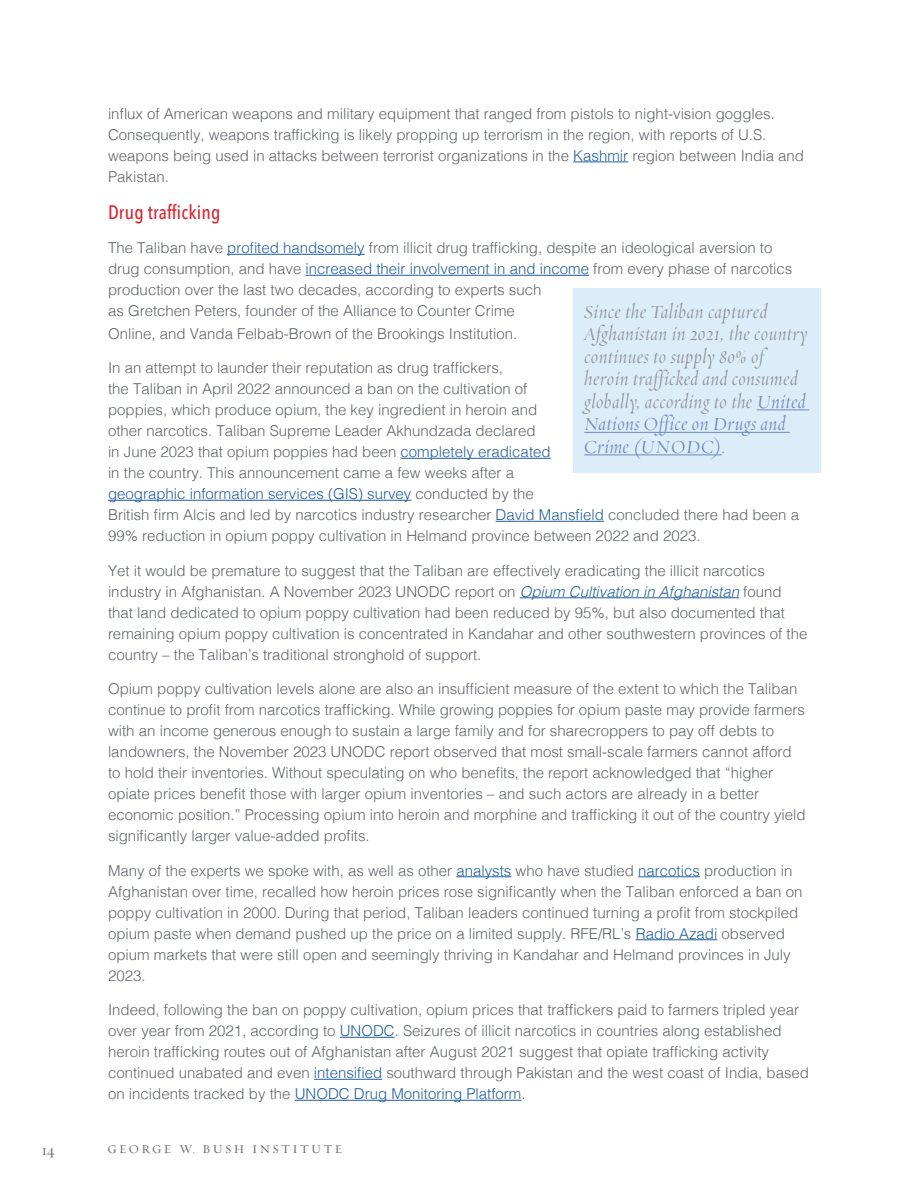
<style>
.page{position:relative;width:918px;height:1188px;background:#fff}
.page>*{position:absolute;margin:0;border:0;box-sizing:border-box;transform-origin:0 0}
.t1{font:italic 21px/22.5px "Requiem Fine";letter-spacing:.02em;color:#93969c}
.t2{font:500 19.5px "Avenir Next Condensed";letter-spacing:.01em;color:#d92632}
.t3{font:300 15px/21px "Helvetica";color:#5f636a}
.t4{font:15px "Requiem Display";color:#5f636a}
.t5{font:12px "Requiem Text";letter-spacing:.2em;color:#5f636a}
.s1{color:#215e9e}
.s2{font-style:italic;color:#215e9e}
.s3{color:#748cbd}
</style>
<div class="page">
<hr style="left:573px;top:162px;width:55px;height:1px;background:#215e9e">
<hr style="left:227px;top:254px;width:138px;height:1px;background:#215e9e">
<hr style="left:306px;top:275px;width:283px;height:1px;background:#215e9e">
<hr style="left:401px;top:458px;width:150px;height:1px;background:#215e9e">
<hr style="left:108px;top:500px;width:303px;height:1px;background:#215e9e">
<hr style="left:496px;top:521px;width:108px;height:1px;background:#215e9e">
<hr style="left:520px;top:597px;width:219px;height:1px;background:#215e9e">
<hr style="left:456px;top:876px;width:55px;height:1px;background:#215e9e">
<hr style="left:638px;top:876px;width:62px;height:1px;background:#215e9e">
<hr style="left:636px;top:939px;width:81px;height:1px;background:#215e9e">
<hr style="left:340px;top:1037px;width:55px;height:1px;background:#215e9e">
<hr style="left:314px;top:1079px;width:68px;height:1px;background:#215e9e">
<hr style="left:295px;top:1100px;width:226px;height:1px;background:#215e9e">
<div style="left:573px;top:288px;width:248px;height:185px;background:#dbedf8"></div>
<hr style="left:757px;top:409px;width:52px;height:1px;background:#748cbd">
<hr style="left:584px;top:432px;width:206px;height:1px;background:#748cbd">
<hr style="left:584px;top:454px;width:138px;height:1px;background:#748cbd">
<p class="t3" style="left:108px;top:102px;width:698px">influx of American weapons and military equipment that ranged from pistols to night-vision goggles.<br>Consequently, weapons trafficking is likely propping up terrorism in the region, with reports of U.S. weapons being used in attacks between terrorist organizations in the <span class="s1">Kashmir</span> region between India and Pakistan.</p>
<h2 class="t2" style="left:108px;top:200px;width:114px">Drug trafficking</h2>
<p class="t3" style="left:108px;top:236px;width:686px">The Taliban have <span class="s1">profited handsomely</span> from illicit drug trafficking, despite an ideological aversion to drug consumption, and have <span class="s1">increased their involvement in and income</span> from every phase of narcotics production over the last two decades, according to experts such<br>as Gretchen Peters, founder of the Alliance to Counter Crime</p>
<p class="t3" style="left:108px;top:322px;width:411px">Online, and Vanda Felbab-Brown of the Brookings Institution.</p>
<p class="t3" style="left:108px;top:356px;width:693px">In an attempt to launder their reputation as drug traffickers,<br>the Taliban in April 2022 announced a ban on the cultivation of<br>poppies, which produce opium, the key ingredient in heroin and<br>other narcotics. Taliban Supreme Leader Akhundzada declared<br>in June 2023 that opium poppies had been <span class="s1">completely eradicated<br></span>in the country. This announcement came a few weeks after a<br><span class="s1">geographic information services (GIS) survey</span> conducted by the<br>British firm Alcis and led by narcotics industry researcher <span class="s1">David Mansfield</span> concluded there had been a 99% reduction in opium poppy cultivation in Helmand province between 2022 and 2023.</p>
<p class="t3" style="left:108px;top:559px;width:701px">Yet it would be premature to suggest that the Taliban are effectively eradicating the illicit narcotics industry in Afghanistan. A November 2023 UNODC report on <span class="s2">Opium Cultivation in Afghanistan</span> found that land dedicated to opium poppy cultivation had been reduced by 95%, but also documented that remaining opium poppy cultivation is concentrated in Kandahar and other southwestern provinces of the country – the Taliban’s traditional stronghold of support.</p>
<p class="t3" style="left:108px;top:677px;width:699px">Opium poppy cultivation levels alone are also an insufficient measure of the extent to which the Taliban continue to profit from narcotics trafficking. While growing poppies for opium paste may provide farmers with an income generous enough to sustain a large family and for sharecroppers to pay off debts to landowners, the November 2023 UNODC report observed that most small-scale farmers cannot afford to hold their inventories. Without speculating on who benefits, the report acknowledged that “higher opiate prices benefit those with larger opium inventories – and such actors are already in a better economic position.” Processing opium into heroin and morphine and trafficking it out of the country yield significantly larger value-added profits.</p>
<p class="t3" style="left:108px;top:859px;width:696px">Many of the experts we spoke with, as well as other <span class="s1">analysts</span> who have studied <span class="s1">narcotics</span> production in Afghanistan over time, recalled how heroin prices rose significantly when the Taliban enforced a ban on poppy cultivation in 2000. During that period, Taliban leaders continued turning a profit from stockpiled opium paste when demand pushed up the price on a limited supply. RFE/RL’s <span class="s1">Radio Azadi</span> observed opium markets that were still open and seemingly thriving in Kandahar and Helmand provinces in July 2023.</p>
<p class="t3" style="left:108px;top:998px;width:703px">Indeed, following the ban on poppy cultivation, opium prices that traffickers paid to farmers tripled year over year from 2021, according to <span class="s1">UNODC</span>. Seizures of illicit narcotics in countries along established heroin trafficking routes out of Afghanistan after August 2021 suggest that opiate trafficking activity continued unabated and even <span class="s1">intensified</span> southward through Pakistan and the west coast of India, based on incidents tracked by the <span class="s1">UNODC Drug Monitoring Platform</span>.</p>
<h1 class="t1" style="left:584px;top:300px;width:225px">Since the Taliban captured<br>Afghanistan in 2021, the country continues to supply 80% of heroin trafficked and consumed globally, according to the <span class="s3">United<br>Nations Office on Drugs and<br>Crime (UNODC)</span>.</h1>
<p class="t4" style="left:42px;top:1140px;width:14px">14</p>
<p class="t5" style="left:107px;top:1140px;width:236px">GEORGE W. BUSH INSTITUTE</p>
</div>
